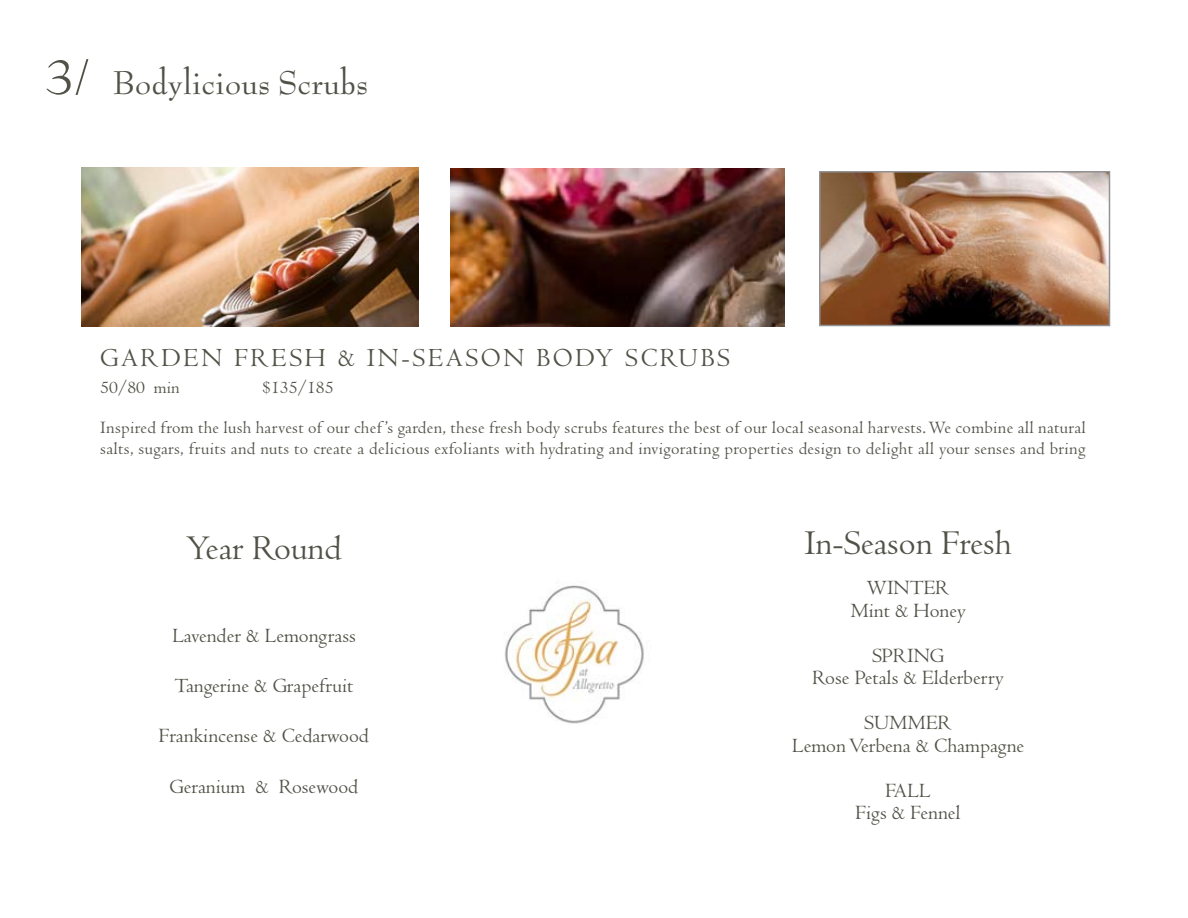
<style>
.page{position:relative;width:1188px;height:918px;background:#fff}
.page>*{position:absolute;margin:0;border:0;box-sizing:border-box;transform-origin:0 0}
.t1{font:36px "Centaur MT Std";color:#515147}
.t2{font:36px "Bernhard Modern Std";color:#515147}
.t3{font:27px "Centaur MT Std";letter-spacing:.1em;color:#515147}
.t4{font:21px/22.5px "Centaur MT Std";color:#515147;text-align:center}
.t5{font:18px/39.6px "Centaur MT Std";letter-spacing:.02em;color:#515147}
.s1{font-size:54px}
</style>
<div class="page">
<img style="left:450px;top:169px;width:334px;height:157px">
<img style="left:822px;top:174px;width:285px;height:149px">
<div style="left:819px;top:171px;width:291px;height:155px;border:2px solid #919296"></div>
<img style="left:504px;top:585px;width:140px;height:139px">
<img style="left:81px;top:167px;width:337px;height:159px">
<h1 class="t2" style="left:45px;top:63px;width:325px"><span class="s1">3/</span> Bodylicious Scrubs</h1>
<h2 class="t3" style="left:100px;top:343px;width:631px">GARDEN FRESH &amp; IN-SEASON BODY SCRUBS</h2>
<p class="t5" style="left:100px;top:368px;width:81px">50/80 min</p>
<p class="t5" style="left:100px;top:368px;width:987px;text-indent:162px">$135/185<br>Inspired from the lush harvest of our chef ’s garden, these fresh body scrubs features the best of our local seasonal harvests. We combine all natural</p>
<p class="t5" style="left:100px;top:429px;width:987px">salts, sugars, fruits and nuts to create a delicious exfoliants with hydrating and invigorating properties design to delight all your senses and bring</p>
<h1 class="t1" style="left:186px;top:528px;width:157px">Year Round</h1>
<p class="t4" style="left:172px;top:624px;width:185px">Lavender &amp; Lemongrass</p>
<p class="t4" style="left:175px;top:675px;width:180px">Tangerine &amp; Grapefruit</p>
<p class="t4" style="left:159px;top:725px;width:212px">Frankincense &amp; Cedarwood</p>
<p class="t4" style="left:170px;top:776px;width:190px">Geranium &amp; Rosewood</p>
<h1 class="t1" style="left:804px;top:523px;width:209px">In-Season Fresh</h1>
<p class="t4" style="left:851px;top:577px;width:117px">WINTER<br>Mint &amp; Honey</p>
<p class="t4" style="left:813px;top:644px;width:193px">SPRING<br>Rose Petals &amp; Elderberry</p>
<p class="t4" style="left:792px;top:712px;width:234px">SUMMER<br>Lemon Verbena &amp; Champagne</p>
<p class="t4" style="left:856px;top:779px;width:107px">FALL<br>Figs &amp; Fennel</p>
</div>
